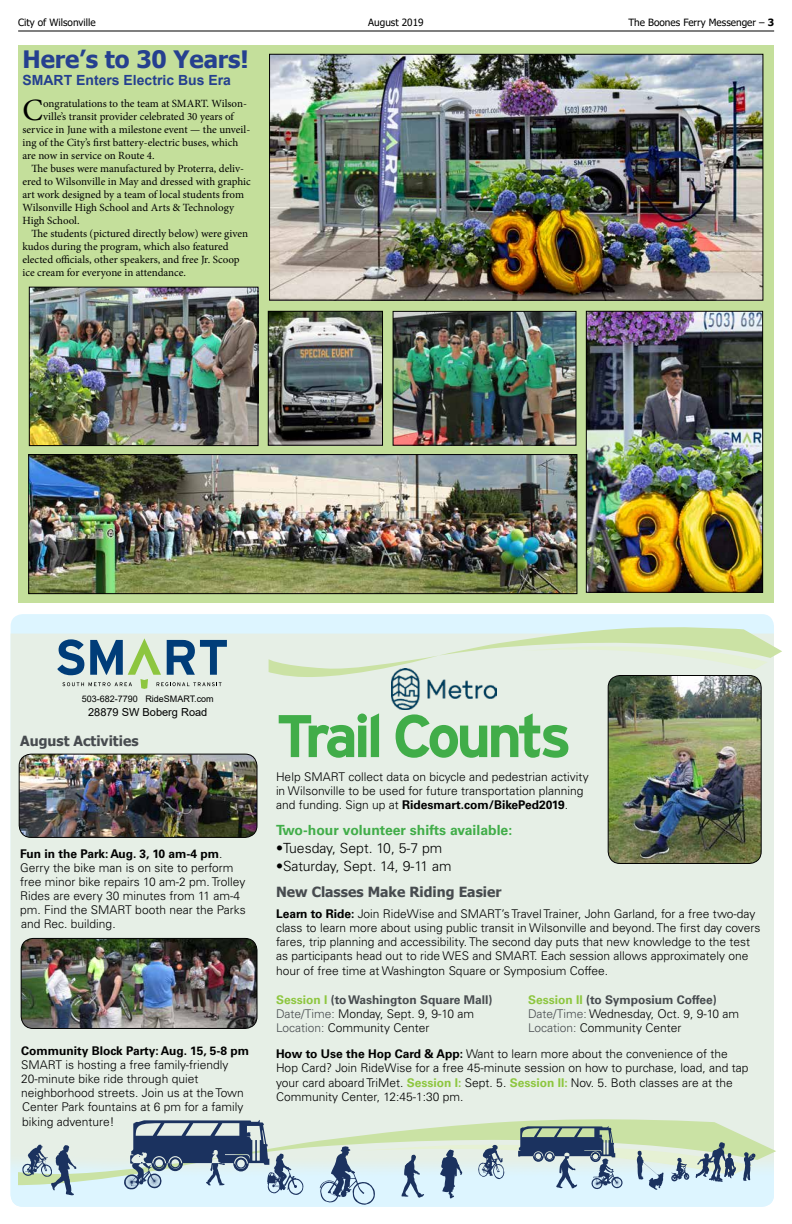
<style>
.page{position:relative;width:792px;height:1224px;background:#fff}
.page>*{position:absolute;margin:0;border:0;box-sizing:border-box;transform-origin:0 0}
.t1{font:700 60px "Interstate";letter-spacing:-.075em;color:#41ad49}
.t2{font:31px "Minion Pro";color:#000}
.t3{font:700 24px "Tahoma";letter-spacing:-.005em;color:#25408f}
.t4{font:300 14px "Univers LT Std";color:#000}
.t5{font:700 14px "Tahoma";color:#474b4f}
.t6{font:700 14px "Univers LT Std";color:#41ad49}
.t7{font:700 14px "Arial";color:#25408f}
.t8{font:300 12px/14.1px "Univers LT Std";color:#000}
.t9{font:700 12px "Univers LT Std";color:#474b4f}
.t10{font:700 12px "Univers LT Std";color:#000}
.t11{font:11px "Minion Pro";color:#000}
.t12{font:11px "Arial";color:#000}
.t13{font:10px "Tahoma";color:#000}
.t14{font:9px "Arial";color:#000}
.s1{font-weight:700}
.s2{color:#8dc63f}
.s3{color:#474b4f}
.s4{font-weight:700;color:#8dc63f}
</style>
<div class="page">
<hr style="left:18px;top:30px;width:756px;height:1px;background:#000">
<div style="left:11px;top:614px;width:763px;height:593px;background:#ddf5ff;border-radius:12px"></div>
<div style="left:11px;top:634px;width:763px;height:573px;background:#e6efe6"></div>
<div style="left:18px;top:646px;width:240px;height:80px;background:#e6efe6"></div>
<svg style="left:269px;top:627px;width:513px;height:51px;background:#dfedda"></svg>
<svg style="left:57px;top:638px;width:170px;height:51px"></svg>
<svg style="left:18px;top:1116px;width:758px;height:70px;background:#e0edde"></svg>
<svg style="left:22px;top:1145px;width:54px;height:50px"></svg>
<svg style="left:320px;top:1126px;width:435px;height:79px"></svg>
<svg style="left:124px;top:1120px;width:180px;height:76px"></svg>
<div style="left:18px;top:45px;width:756px;height:558px;background:#c4df9b"></div>
<img style="left:30px;top:456px;width:545px;height:136px">
<div style="left:28px;top:454px;width:549px;height:140px;border:1px solid #000"></div>
<img style="left:588px;top:313px;width:173px;height:278px">
<div style="left:586px;top:311px;width:177px;height:282px;border:1px solid #000"></div>
<img style="left:395px;top:313px;width:179px;height:130px">
<div style="left:393px;top:311px;width:183px;height:134px;border:1px solid #000"></div>
<img style="left:271px;top:56px;width:490px;height:242px">
<div style="left:269px;top:54px;width:494px;height:246px;border:1px solid #000"></div>
<img style="left:31px;top:289px;width:225px;height:155px">
<div style="left:29px;top:287px;width:229px;height:159px;border:1px solid #000"></div>
<img style="left:270px;top:313px;width:111px;height:130px">
<div style="left:268px;top:311px;width:115px;height:134px;border:1px solid #000"></div>
<img style="left:19px;top:754px;width:238px;height:83px">
<div style="left:19px;top:754px;width:239px;height:84px;border:1px solid #000;border-radius:12px"></div>
<img style="left:21px;top:938px;width:236px;height:90px">
<div style="left:21px;top:938px;width:237px;height:91px;border:1px solid #000;border-radius:12px"></div>
<img style="left:391px;top:669px;width:105px;height:40px">
<img style="left:608px;top:676px;width:153px;height:188px">
<div style="left:608px;top:675px;width:154px;height:189px;border:1px solid #000;border-radius:12px"></div>
<p class="t13" style="left:18px;top:16px;width:79px">City of Wilsonville</p>
<p class="t13" style="left:368px;top:15px;width:57px">August 2019</p>
<p class="t13" style="left:628px;top:16px;width:147px">The Boones Ferry Messenger – <span class="s1">3</span></p>
<h3 class="t3" style="left:22px;top:42px;width:228px">Here’s to 30 Years!</h3>
<p class="t7" style="left:22px;top:70px;width:210px">SMART Enters Electric Bus Era</p>
<h2 class="t2" style="left:22px;top:89px;width:22px">C</h2>
<p class="t11" style="left:43px;top:96px;width:205px">ongratulations to the team at SMART. Wilson-</p>
<p class="t11" style="left:43px;top:109px;width:192px">ville’s transit provider celebrated 30 years of</p>
<p class="t11" style="left:23px;top:122px;width:229px">service in June with a milestone event — the unveil-</p>
<p class="t11" style="left:23px;top:135px;width:217px">ing of the City’s first battery-electric buses, which</p>
<p class="t11" style="left:23px;top:148px;width:134px">are now in service on Route 4.</p>
<p class="t11" style="left:31px;top:161px;width:214px">The buses were manufactured by Proterra, deliv-</p>
<p class="t11" style="left:23px;top:174px;width:230px">ered to Wilsonville in May and dressed with graphic</p>
<p class="t11" style="left:23px;top:187px;width:223px">art work designed by a team of local students from</p>
<p class="t11" style="left:23px;top:200px;width:213px">Wilsonville High School and Arts &amp; Technology</p>
<p class="t11" style="left:23px;top:213px;width:59px">High School.</p>
<p class="t11" style="left:31px;top:226px;width:218px">The students (pictured directly below) were given</p>
<p class="t11" style="left:23px;top:239px;width:208px">kudos during the program, which also featured</p>
<p class="t11" style="left:23px;top:252px;width:219px">elected officials, other speakers, and free Jr. Scoop</p>
<p class="t11" style="left:23px;top:265px;width:165px">ice cream for everyone in attendance.</p>
<p class="t14" style="left:82px;top:693px;width:133px">503-682-7790 RideSMART.com</p>
<p class="t12" style="left:88px;top:705px;width:121px">28879 SW Boberg Road</p>
<p class="t5" style="left:20px;top:731px;width:120px">August Activities</p>
<p class="t8" style="left:20px;top:847px;width:227px"><span class="s1">Fun in the Park: Aug. 3, 10 am-4 pm</span>.<br>Gerry the bike man is on site to perform free minor bike repairs 10 am-2 pm. Trolley Rides are every 30 minutes from 11 am-4 pm. Find the SMART booth near the Parks and Rec. building.</p>
<p class="t10" style="left:21px;top:1044px;width:229px">Community Block Party: Aug. 15, 5-8 pm</p>
<p class="t8" style="left:21px;top:1058px;width:224px">SMART is hosting a free family-friendly 20-minute bike ride through quiet neighborhood streets. Join us at the Town Center Park fountains at 6 pm for a family biking adventure!</p>
<h1 class="t1" style="left:276px;top:702px;width:297px">Trail Counts</h1>
<p class="t8" style="left:276px;top:770px;width:314px">Help SMART collect data on bicycle and pedestrian activity in Wilsonville to be used for future transportation planning and funding. Sign up at <span class="s1">Ridesmart.com/BikePed2019</span>.</p>
<p class="t6" style="left:276px;top:822px;width:238px">Two-hour volunteer shifts available:</p>
<p class="t4" style="left:276px;top:840px;width:168px">•Tuesday, Sept. 10, 5-7 pm</p>
<p class="t4" style="left:276px;top:858px;width:177px">•Saturday, Sept. 14, 9-11 am</p>
<p class="t5" style="left:276px;top:882px;width:227px">New Classes Make Riding Easier</p>
<p class="t8" style="left:276px;top:907px;width:486px"><span class="s1">Learn to Ride:</span> Join RideWise and SMART’s Travel Trainer, John Garland, for a free two-day class to learn more about using public transit in Wilsonville and beyond. The first day covers fares, trip planning and accessibility. The second day puts that new knowledge to the test as participants head out to ride WES and SMART. Each session allows approximately one hour of free time at Washington Square or Symposium Coffee.</p>
<p class="t9" style="left:276px;top:992px;width:218px"><span class="s2">Session I</span> (to Washington Square Mall)</p>
<p class="t9" style="left:528px;top:992px;width:190px"><span class="s2">Session II</span> (to Symposium Coffee)</p>
<p class="t8" style="left:276px;top:1007px;width:200px"><span class="s3">Date/Time:</span> Monday, Sept. 9, 9-10 am</p>
<p class="t8" style="left:528px;top:1007px;width:213px"><span class="s3">Date/Time:</span> Wednesday, Oct. 9, 9-10 am</p>
<p class="t8" style="left:276px;top:1021px;width:155px"><span class="s3">Location:</span> Community Center</p>
<p class="t8" style="left:276px;top:1015px;width:453px;line-height:26px;text-indent:252px"><span class="s3">Location:</span> Community Center<br><span class="s1">How to Use the Hop Card &amp; App:</span> Want to learn more about the convenience of the</p>
<p class="t8" style="left:276px;top:1061px;width:474px">Hop Card? Join RideWise for a free 45-minute session on how to purchase, load, and tap your card aboard TriMet. <span class="s4">Session I:</span> Sept. 5. <span class="s4">Session II:</span> Nov. 5. Both classes are at the<br>Community Center, 12:45-1:30 pm.</p>
</div>
